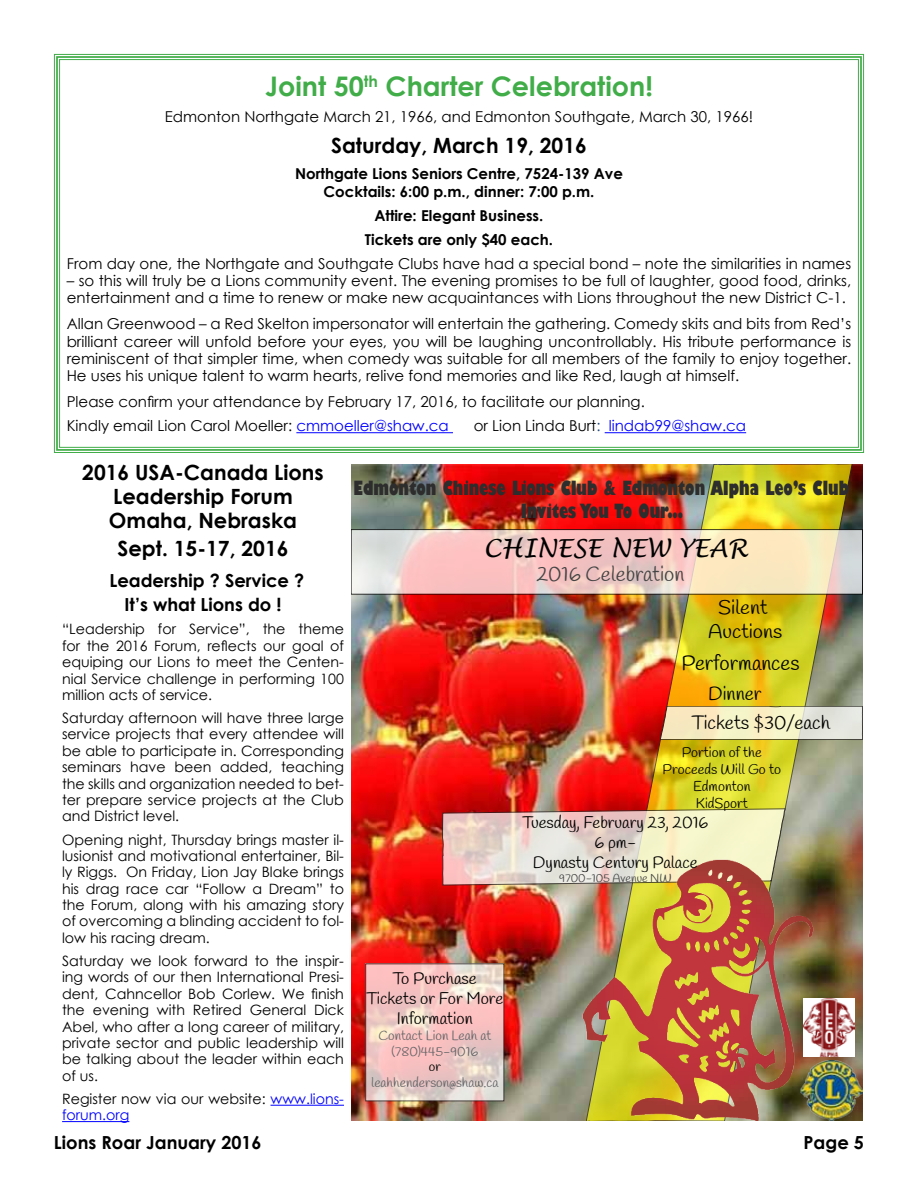
<style>
.page{position:relative;width:918px;height:1188px;background:#fff}
.page>*{position:absolute;margin:0;border:0;box-sizing:border-box;transform-origin:0 0}
.t1{font:700 27px "Century Gothic";color:#41ad49}
.t2{font:italic 24.9px "Lucida Handwriting";color:#000}
.t3{font:700 21px/24.2px "Century Gothic";color:#000;text-align:center}
.t4{font:20.7px "Handlee";color:#444}
.t5{font:20.7px "Handlee";color:#000}
.t6{font:19.65px/23.5px "Handlee";color:#000;text-align:center;scale:1.06 1}
.t7{font:800 condensed 19.05px/22.8px "Gill Sans";color:#2d2d2d;text-align:center}
.t8{font:19.05px "Handlee";color:#000}
.t9{font:700 18px/24.2px "Century Gothic";color:#000;text-align:center}
.t10{font:16.5px/20px "Handlee";color:#000;text-align:center}
.t11{font:15px/17.2px "Century Gothic";color:#000}
.t12{font:700 15px/17.2px "Century Gothic";color:#000;text-align:center}
.t13{font:15px "Century Gothic";color:#00f}
.t14{font:14.25px/16.4px "Century Gothic";color:#000;text-align:justify}
.t15{font:14.1px/17px "Handlee";color:#020202;text-align:center}
.t16{font:13.2px/15.9px "Handlee";color:#626366;text-align:center}
.t17{font:13.2px "Handlee";color:#000}
.t18{font:11.55px "Handlee";color:#444}
.s1{color:#00f}
.s2{color:#000}
.s3{color:#1f497d}
</style>
<div class="page">
<svg style="left:54px;top:54px;width:810px;height:399px"></svg>
<div style="left:56px;top:56px;width:806px;height:395px;border:2px solid #41ad49"></div>
<img style="left:351px;top:464px;width:511px;height:657px">
<img style="left:586px;top:464px;width:266px;height:596px">
<svg style="left:353px;top:531px;width:507px;height:61px;background:#f3d3c6"></svg>
<img style="left:821px;top:1060px;width:41px;height:61px">
<img style="left:821px;top:999px;width:34px;height:58px">
<svg style="left:442px;top:809px;width:343px;height:76px;background:#e6d4c2"></svg>
<img style="left:576px;top:854px;width:245px;height:267px">
<svg style="left:660px;top:706px;width:202px;height:34px;background:#e7debf"></svg>
<svg style="left:368px;top:966px;width:134px;height:133px;background:#f0cac6"></svg>
<hr style="left:271px;top:1105px;width:73px;height:1px;background:#00f">
<hr style="left:62px;top:1121px;width:67px;height:1px;background:#00f">
<h1 class="t1" style="left:265px;top:66px;width:389px">Joint 50<sup>th</sup> Charter Celebration!</h1>
<p class="t11" style="left:165px;top:108px;width:590px">Edmonton Northgate March 21, 1966, and Edmonton Southgate, March 30, 1966!</p>
<h3 class="t3" style="left:331px;top:132px;width:257px">Saturday, March 19, 2016</h3>
<p class="t12" style="left:295px;top:165px;width:329px">Northgate Lions Seniors Centre, 7524-139 Ave<br>Cocktails: 6:00 p.m., dinner: 7:00 p.m.</p>
<p class="t12" style="left:365px;top:202px;width:190px;line-height:24px">Attire: Elegant Business.<br>Tickets are only $40 each.</p>
<p class="t11" style="left:67px;top:254px;width:786px">From day one, the Northgate and Southgate Clubs have had a special bond – note the similarities in names</p>
<p class="t11" style="left:67px;top:272px;width:786px">– so this will truly be a Lions community event. The evening promises to be full of laughter, good food, drinks, entertainment and a time to renew or make new acquaintances with Lions throughout the new District C-1.</p>
<p class="t11" style="left:67px;top:315px;width:786px;text-align:justify">Allan Greenwood – a Red Skelton impersonator will entertain the gathering. Comedy skits and bits from Red’s brilliant career will unfold before your eyes, you will be laughing uncontrollably. His tribute performance is reminiscent of that simpler time, when comedy was suitable for all members of the family to enjoy together.<br>He uses his unique talent to warm hearts, relive fond memories and like Red, laugh at himself.</p>
<p class="t11" style="left:67px;top:390px;width:580px;line-height:24px">Please confirm your attendance by February 17, 2016, to facilitate our planning.<br>Kindly email Lion Carol Moeller: <span class="s1">cmmoeller@shaw.ca</span></p>
<p class="t13" style="left:474px;top:415px;width:274px"><span class="s2">or Lion Linda Burt</span><span class="s3">:</span> lindab99@shaw.ca</p>
<h3 class="t3" style="left:82px;top:460px;width:243px">2016 USA-Canada Lions<br>Leadership Forum<br>Omaha, Nebraska</h3>
<h3 class="t3" style="left:118px;top:535px;width:172px">Sept. 15-17, 2016</h3>
<p class="t9" style="left:109px;top:568px;width:196px">Leadership ? Service ?<br>It’s what Lions do !</p>
<p class="t14" style="left:62px;top:621px;width:283px">“Leadership for Service”, the theme for the 2016 Forum, reflects our goal of equiping our Lions to meet the Centen&shy;nial Service challenge in performing 100 million acts of service.</p>
<p class="t14" style="left:62px;top:710px;width:283px">Saturday afternoon will have three large service projects that every attendee will be able to participate in. Corresponding seminars have been added, teaching the skills and organization needed to bet&shy;ter prepare service projects at the Club and District level.</p>
<p class="t14" style="left:62px;top:831px;width:283px">Opening night, Thursday brings master il&shy;lusionist and motivational entertainer, Bil&shy;ly Riggs. On Friday, Lion Jay Blake brings his drag race car “Follow a Dream” to the Forum, along with his amazing story of overcoming a blinding accident to fol&shy;low his racing dream.</p>
<p class="t14" style="left:62px;top:952px;width:283px">Saturday we look forward to the inspir&shy;ing words of our then International Presi&shy;dent, Cahncellor Bob Corlew. We finish the evening with Retired General Dick Abel, who after a long career of military, private sector and public leadership will be talking about the leader within each of us.</p>
<p class="t14" style="left:62px;top:1090px;width:283px">Register now via our website: <span class="s1">www.lions&shy;forum.org</span></p>
<h3 class="t7" style="left:354px;top:478px;width:497px">Edmonton Chinese Lions Club &amp; Edmonton Alpha Leo’s Club<br>Invites You To Our...</h3>
<h2 class="t2" style="left:483px;top:533px;width:266px">CHINESE NEW YEAR</h2>
<h3 class="t4" style="left:536px;top:562px;width:150px">2016 Celebration</h3>
<h3 class="t6" style="left:708px;top:597px;width:71px">Silent<br>Auctions</h3>
<h3 class="t5" style="left:681px;top:651px;width:120px">Performances</h3>
<h3 class="t8" style="left:708px;top:683px;width:55px">Dinner</h3>
<h3 class="t8" style="left:692px;top:711px;width:140px">Tickets $30/each</h3>
<p class="t15" style="left:663px;top:745px;width:120px">Portion of the<br>Proceeds Will Go to<br>Edmonton<br>KidSport</p>
<p class="t10" style="left:523px;top:814px;width:187px">Tuesday, February 23, 2016<br>6 pm-<br>Dynasty Century Palace</p>
<p class="t18" style="left:559px;top:871px;width:114px">9700-105 Avenue NW</p>
<p class="t10" style="left:366px;top:970px;width:138px">To Purchase<br>Tickets or For More<br>Information</p>
<p class="t16" style="left:378px;top:1028px;width:114px">Contact Lion Leah at (780)445-9016</p>
<p class="t17" style="left:429px;top:1059px;width:13px">or</p>
<p class="t16" style="left:371px;top:1076px;width:129px">leahhenderson@shaw.ca</p>
<p class="t9" style="left:54px;top:1130px;width:209px">Lions Roar January 2016</p>
<p class="t9" style="left:804px;top:1130px;width:62px">Page 5</p>
</div>
